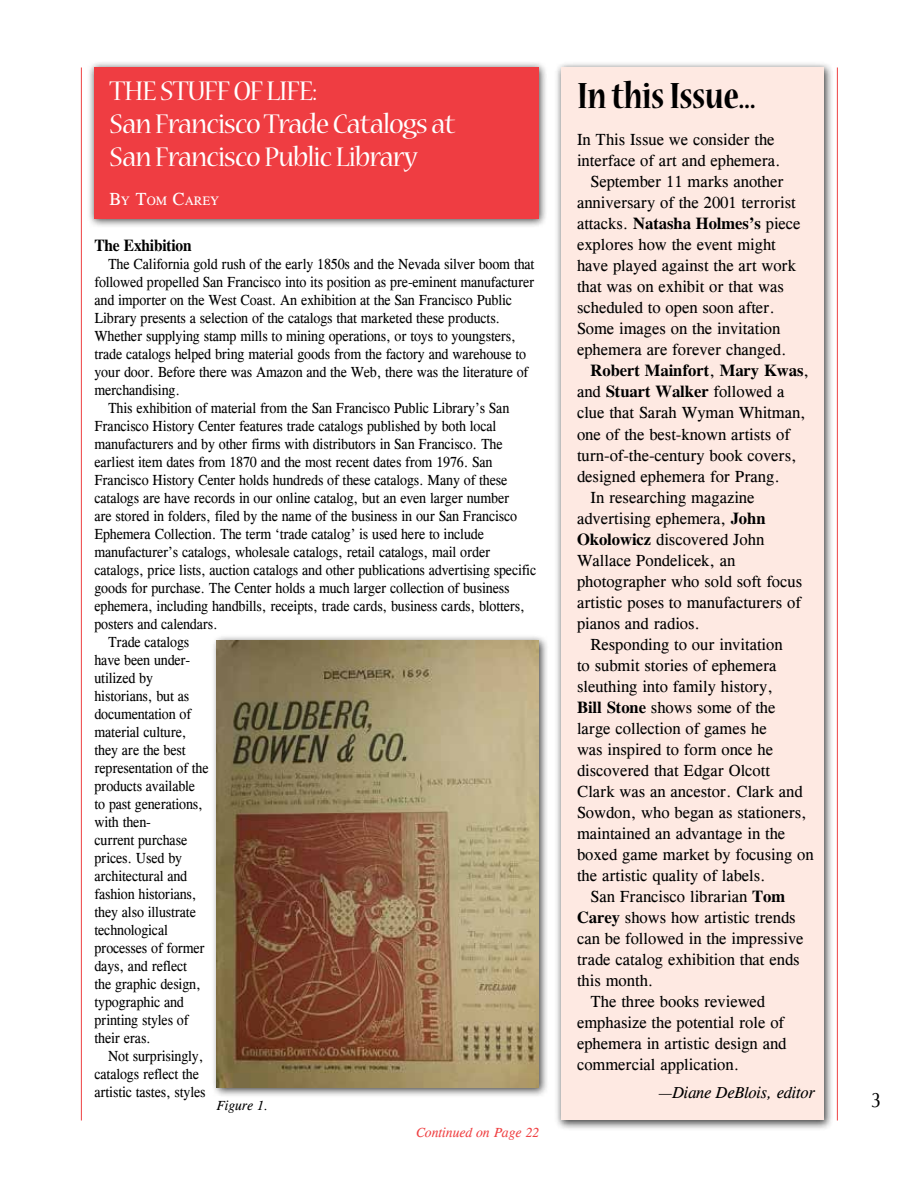
<style>
.page{position:relative;width:918px;height:1188px;background:#fff}
.page>*{position:absolute;margin:0;border:0;box-sizing:border-box;transform-origin:0 0}
.t1{font:700 condensed 40.5px "Nueva Std";letter-spacing:-.01em;color:#000}
.t2{font:30px/33px "Nueva Std";letter-spacing:-.03em;color:#fff}
.t3{font:21px "Cg Omega";color:#000;scale:.9 1}
.t4{font:16.5px "Cg Times";color:#000}
.t5{font:700 16.5px "Cg Times";color:#000}
.t6{font:700 16.5px "Cg Times";color:#000;scale:.93 1}
.t7{font:italic 16.2px "Cg Times";letter-spacing:-.01em;color:#000}
.t8{font:15px "Cg Times";letter-spacing:-.01em;color:#000;scale:.93 1}
.t9{font:italic 13.5px "Cg Times";color:#ef4143}
.t10{font:italic 13.5px "Cg Times";color:#000}
.t11{font:12.6px "Cg Times";color:#fff}
.s1{font-size:18px}
.s2{font-weight:400}
.s3{font-weight:700}
</style>
<div class="page">
<hr style="left:81px;top:68px;width:1px;height:1052px;background:#ef4143">
<hr style="left:837px;top:68px;width:1px;height:1052px;background:#ef4143">
<div style="left:554px;top:61px;width:280px;height:1070px;background:#000;opacity:.75"></div>
<div style="left:561px;top:68px;width:263px;height:1052px;background:#fee9e2"></div>
<div style="left:87px;top:60px;width:461px;height:169px;background:#000;opacity:.75"></div>
<div style="left:94px;top:68px;width:445px;height:151px;background:#ef3d42"></div>
<div style="left:211px;top:634px;width:338px;height:463px;background:#000;opacity:.75"></div>
<img style="left:217px;top:640px;width:322px;height:447px">
<h2 class="t2" style="left:110px;top:76px;width:347px">THE STUFF OF LIFE:<br>San Francisco Trade Catalogs at<br>San Francisco Public Library</h2>
<p class="t11" style="left:110px;top:194px;width:111px"><span class="s1">B</span>Y <span class="s1">T</span>OM <span class="s1">C</span>AREY</p>
<p class="t6" style="left:94px;top:235px;width:106px">The Exhibition</p>
<p class="t8" style="left:108px;top:255px;width:460px">The California gold rush of the early 1850s and the Nevada silver boom that</p>
<p class="t8" style="left:94px;top:273px;width:474px">followed propelled San Francisco into its position as pre-eminent manufacturer</p>
<p class="t8" style="left:94px;top:291px;width:450px">and importer on the West Coast. An exhibition at the San Francisco Public</p>
<p class="t8" style="left:94px;top:309px;width:438px">Library presents a selection of the catalogs that marketed these products.</p>
<p class="t8" style="left:94px;top:327px;width:455px">Whether supplying stamp mills to mining operations, or toys to youngsters,</p>
<p class="t8" style="left:94px;top:345px;width:466px">trade catalogs helped bring material goods from the factory and warehouse to</p>
<p class="t8" style="left:94px;top:363px;width:468px">your door. Before there was Amazon and the Web, there was the literature of</p>
<p class="t8" style="left:94px;top:381px;width:93px">merchandising.</p>
<p class="t8" style="left:108px;top:399px;width:433px">This exhibition of material from the San Francisco Public Library’s San</p>
<p class="t8" style="left:94px;top:417px;width:434px">Francisco History Center features trade catalogs published by both local</p>
<p class="t8" style="left:94px;top:435px;width:440px">manufacturers and by other firms with distributors in San Francisco. The</p>
<p class="t8" style="left:94px;top:453px;width:430px">earliest item dates from 1870 and the most recent dates from 1976. San</p>
<p class="t8" style="left:94px;top:471px;width:445px">Francisco History Center holds hundreds of these catalogs. Many of these</p>
<p class="t8" style="left:94px;top:489px;width:448px">catalogs are have records in our online catalog, but an even larger number</p>
<p class="t8" style="left:94px;top:507px;width:456px">are stored in folders, filed by the name of the business in our San Francisco</p>
<p class="t8" style="left:94px;top:525px;width:420px">Ephemera Collection. The term ‘trade catalog’ is used here to include</p>
<p class="t8" style="left:94px;top:543px;width:427px">manufacturer’s catalogs, wholesale catalogs, retail catalogs, mail order</p>
<p class="t8" style="left:94px;top:561px;width:476px">catalogs, price lists, auction catalogs and other publications advertising specific</p>
<p class="t8" style="left:94px;top:579px;width:448px">goods for purchase. The Center holds a much larger collection of business</p>
<p class="t8" style="left:94px;top:597px;width:464px">ephemera, including handbills, receipts, trade cards, business cards, blotters,</p>
<p class="t8" style="left:94px;top:615px;width:134px">posters and calendars.</p>
<p class="t8" style="left:108px;top:633px;width:89px">Trade catalogs</p>
<p class="t8" style="left:94px;top:651px;width:104px">have been under-</p>
<p class="t8" style="left:94px;top:669px;width:64px">utilized by</p>
<p class="t8" style="left:94px;top:687px;width:103px">historians, but as</p>
<p class="t8" style="left:94px;top:705px;width:105px">documentation of</p>
<p class="t8" style="left:94px;top:723px;width:100px">material culture,</p>
<p class="t8" style="left:94px;top:741px;width:100px">they are the best</p>
<p class="t8" style="left:94px;top:759px;width:124px">representation of the</p>
<p class="t8" style="left:94px;top:777px;width:110px">products available</p>
<p class="t8" style="left:94px;top:795px;width:118px">to past generations,</p>
<p class="t8" style="left:94px;top:813px;width:62px">with then-</p>
<p class="t8" style="left:94px;top:831px;width:101px">current purchase</p>
<p class="t8" style="left:94px;top:849px;width:96px">prices. Used by</p>
<p class="t8" style="left:94px;top:867px;width:101px">architectural and</p>
<p class="t8" style="left:94px;top:885px;width:111px">fashion historians,</p>
<p class="t8" style="left:94px;top:903px;width:111px">they also illustrate</p>
<p class="t8" style="left:94px;top:921px;width:81px">technological</p>
<p class="t8" style="left:94px;top:939px;width:120px">processes of former</p>
<p class="t8" style="left:94px;top:957px;width:101px">days, and reflect</p>
<p class="t8" style="left:94px;top:975px;width:116px">the graphic design,</p>
<p class="t8" style="left:94px;top:993px;width:98px">typographic and</p>
<p class="t8" style="left:94px;top:1011px;width:103px">printing styles of</p>
<p class="t8" style="left:94px;top:1029px;width:62px">their eras.</p>
<p class="t8" style="left:108px;top:1047px;width:104px">Not surprisingly,</p>
<p class="t8" style="left:94px;top:1065px;width:114px">catalogs reflect the</p>
<p class="t8" style="left:94px;top:1083px;width:121px">artistic tastes, styles</p>
<p class="t10" style="left:217px;top:1098px;width:53px">Figure 1.</p>
<p class="t9" style="left:416px;top:1124px;width:124px">Continued on Page 22</p>
<h1 class="t1" style="left:577px;top:77px;width:180px">In this Issue...</h1>
<p class="t4" style="left:577px;top:130px;width:199px">In This Issue we consider the</p>
<p class="t4" style="left:577px;top:151px;width:205px">interface of art and ephemera.</p>
<p class="t4" style="left:591px;top:172px;width:195px">September 11 marks another</p>
<p class="t4" style="left:577px;top:193px;width:220px">anniversary of the 2001 terrorist</p>
<p class="t5" style="left:577px;top:214px;width:225px"><span class="s2">attacks.</span> Natasha Holmes’s <span class="s2">piece</span></p>
<p class="t4" style="left:577px;top:235px;width:200px">explores how the event might</p>
<p class="t4" style="left:577px;top:256px;width:220px">have played against the art work</p>
<p class="t4" style="left:577px;top:277px;width:208px">that was on exhibit or that was</p>
<p class="t4" style="left:577px;top:298px;width:199px">scheduled to open soon after.</p>
<p class="t4" style="left:577px;top:319px;width:205px">Some images on the invitation</p>
<p class="t4" style="left:577px;top:340px;width:211px">ephemera are forever changed.</p>
<p class="t5" style="left:591px;top:361px;width:220px">Robert Mainfort<span class="s2">,</span> Mary Kwas<span class="s2">,</span></p>
<p class="t4" style="left:577px;top:382px;width:209px">and <span class="s3">Stuart Walker</span> followed a</p>
<p class="t4" style="left:577px;top:403px;width:230px">clue that Sarah Wyman Whitman,</p>
<p class="t4" style="left:577px;top:425px;width:214px">one of the best-known artists of</p>
<p class="t4" style="left:577px;top:446px;width:221px">turn-of-the-century book covers,</p>
<p class="t4" style="left:577px;top:467px;width:204px">designed ephemera for Prang.</p>
<p class="t4" style="left:591px;top:488px;width:166px">In researching magazine</p>
<p class="t4" style="left:577px;top:509px;width:190px">advertising ephemera, <span class="s3">John</span></p>
<p class="t4" style="left:577px;top:530px;width:189px"><span class="s3">Okolowicz</span> discovered John</p>
<p class="t4" style="left:577px;top:551px;width:160px">Wallace Pondelicek, an</p>
<p class="t4" style="left:577px;top:572px;width:227px">photographer who sold soft focus</p>
<p class="t4" style="left:577px;top:593px;width:225px">artistic poses to manufacturers of</p>
<p class="t4" style="left:577px;top:614px;width:125px">pianos and radios.</p>
<p class="t4" style="left:591px;top:635px;width:194px">Responding to our invitation</p>
<p class="t4" style="left:577px;top:656px;width:201px">to submit stories of ephemera</p>
<p class="t4" style="left:577px;top:677px;width:197px">sleuthing into family history,</p>
<p class="t4" style="left:577px;top:698px;width:200px"><span class="s3">Bill Stone</span> shows some of the</p>
<p class="t4" style="left:577px;top:719px;width:191px">large collection of games he</p>
<p class="t4" style="left:577px;top:740px;width:198px">was inspired to form once he</p>
<p class="t4" style="left:577px;top:761px;width:195px">discovered that Edgar Olcott</p>
<p class="t4" style="left:577px;top:782px;width:227px">Clark was an ancestor. Clark and</p>
<p class="t4" style="left:577px;top:803px;width:231px">Sowdon, who began as stationers,</p>
<p class="t4" style="left:577px;top:824px;width:210px">maintained an advantage in the</p>
<p class="t4" style="left:577px;top:845px;width:238px">boxed game market by focusing on</p>
<p class="t4" style="left:577px;top:866px;width:190px">the artistic quality of labels.</p>
<p class="t4" style="left:591px;top:887px;width:196px">San Francisco librarian <span class="s3">Tom</span></p>
<p class="t4" style="left:577px;top:908px;width:220px"><span class="s3">Carey</span> shows how artistic trends</p>
<p class="t4" style="left:577px;top:929px;width:228px">can be followed in the impressive</p>
<p class="t4" style="left:577px;top:950px;width:224px">trade catalog exhibition that ends</p>
<p class="t4" style="left:577px;top:971px;width:78px">this month.</p>
<p class="t4" style="left:591px;top:992px;width:176px">The three books reviewed</p>
<p class="t4" style="left:577px;top:1013px;width:209px">emphasize the potential role of</p>
<p class="t4" style="left:577px;top:1034px;width:211px">ephemera in artistic design and</p>
<p class="t4" style="left:577px;top:1055px;width:164px">commercial application.</p>
<p class="t7" style="left:658px;top:1083px;width:158px">—Diane DeBlois, editor</p>
<h3 class="t3" style="left:871px;top:1088px;width:13px">3</h3>
</div>
